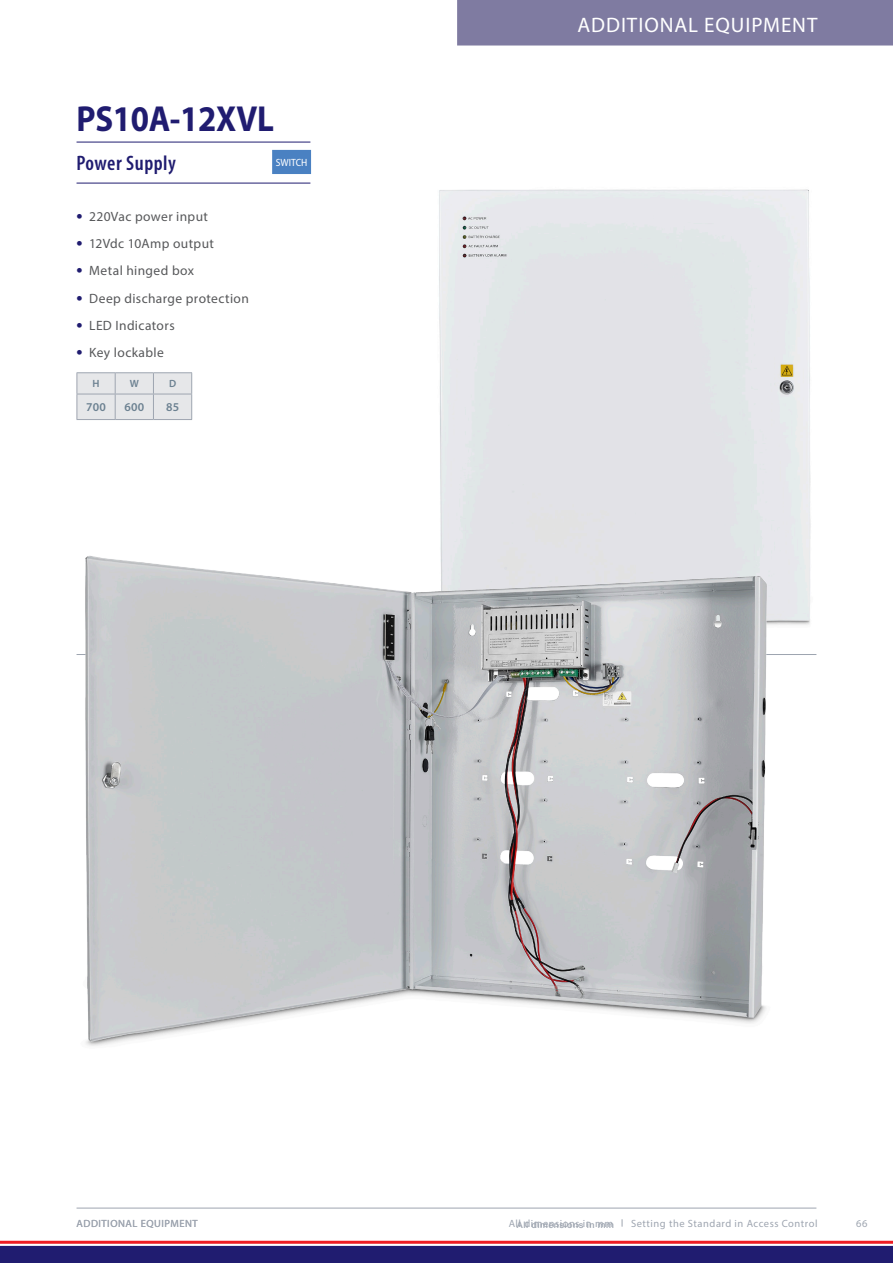
<style>
.page{position:relative;width:893px;height:1263px;background:#fff}
.page>*{position:absolute;margin:0;border:0;box-sizing:border-box;transform-origin:0 0}
.t1{font:700 36.3px "Myriad Pro";letter-spacing:-.01em;color:#201c70;scale:.91 1}
.t2{font:21px "Myriad Pro";letter-spacing:.045em;color:#fff}
.t3{font:600 condensed 21px "Myriad Pro";letter-spacing:.025em;color:#201c70}
.t4{font:13.5px "Myriad Pro";letter-spacing:.025em;color:#57585a}
.t5{font:600 12px "Myriad Pro";letter-spacing:.025em;color:#6c8191}
.t6{font:10.5px "Myriad Pro";letter-spacing:.05em;color:#9ea5b0}
.t7{font:semi-condensed 10.5px "Myriad Pro";color:#fff}
.t8{font:600 10.5px "Myriad Pro";color:#6c8191}
.t9{font:500 9px "Helvetica Neue LT Std";letter-spacing:.05em;color:#9ea5b0}
.s1{font-weight:700;font-size:18px;color:#201c70}
</style>
<div class="page">
<hr style="left:77px;top:1208px;width:739px;height:1px;background:#9ea5b0">
<div style="left:457px;top:0;width:436px;height:46px;background:#7f7ba1"></div>
<hr style="left:77px;top:654px;width:739px;height:1px;background:#9ea5b0">
<hr style="left:77px;top:142px;width:233px;height:1px;background:#201c70">
<hr style="left:77px;top:183px;width:233px;height:1px;background:#201c70">
<svg style="left:77px;top:373px;width:115px;height:46px;background:#e2e3e5"></svg>
<hr style="left:77px;top:419px;width:38px;height:1px;background:#9ea5b0">
<hr style="left:115px;top:419px;width:38px;height:1px;background:#9ea5b0">
<hr style="left:153px;top:419px;width:39px;height:1px;background:#9ea5b0">
<hr style="left:77px;top:372px;width:38px;height:1px;background:#9ea5b0">
<hr style="left:115px;top:372px;width:38px;height:1px;background:#9ea5b0">
<hr style="left:153px;top:372px;width:39px;height:1px;background:#9ea5b0">
<div style="left:273px;top:151px;width:37px;height:22px;background:#4a81c2"></div>
<div style="left:272px;top:150px;width:39px;height:24px;border:2px solid #4a81c2"></div>
<img style="left:439px;top:189px;width:372px;height:436px">
<img style="left:76px;top:524px;width:703px;height:522px">
<hr style="left:0;top:1241px;width:893px;height:3px;background:#ee1d23">
<div style="left:0;top:1246px;width:893px;height:17px;background:#201c70"></div>
<h1 class="t1" style="left:77px;top:95px;width:218px">PS10A-12XVL</h1>
<h2 class="t3" style="left:77px;top:151px;width:101px">Power Supply</h2>
<p class="t4" style="left:77px;top:208px;width:133px"><span class="s1">•</span> 220Vac power input</p>
<p class="t4" style="left:77px;top:235px;width:139px"><span class="s1">•</span> 12Vdc 10Amp output</p>
<p class="t4" style="left:77px;top:263px;width:119px"><span class="s1">•</span> Metal hinged box</p>
<p class="t4" style="left:77px;top:290px;width:174px"><span class="s1">•</span> Deep discharge protection</p>
<p class="t4" style="left:77px;top:317px;width:100px"><span class="s1">•</span> LED Indicators</p>
<p class="t4" style="left:77px;top:344px;width:89px"><span class="s1">•</span> Key lockable</p>
<p class="t8" style="left:93px;top:377px;width:9px">H</p>
<p class="t8" style="left:130px;top:377px;width:11px">W</p>
<p class="t8" style="left:169px;top:377px;width:9px">D</p>
<p class="t5" style="left:86px;top:400px;width:21px">700</p>
<p class="t5" style="left:124px;top:400px;width:21px">600</p>
<p class="t5" style="left:166px;top:400px;width:15px">85</p>
<p class="t7" style="left:276px;top:157px;width:33px">SWITCH</p>
<h2 class="t2" style="left:577px;top:12px;width:242px">ADDITIONAL EQUIPMENT</h2>
<p class="t6" style="left:509px;top:1217px;width:106px">All dimensions in mm</p>
<p class="t6" style="left:631px;top:1217px;width:188px">Setting the Standard in Access Control</p>
<p class="t6" style="left:77px;top:1217px;width:123px">ADDITIONAL EQUIPMENT</p>
<p class="t6" style="left:856px;top:1217px;width:13px">66</p>
<p class="t9" style="left:517px;top:1219px;width:99px">All dimensions in mm</p>
</div>
